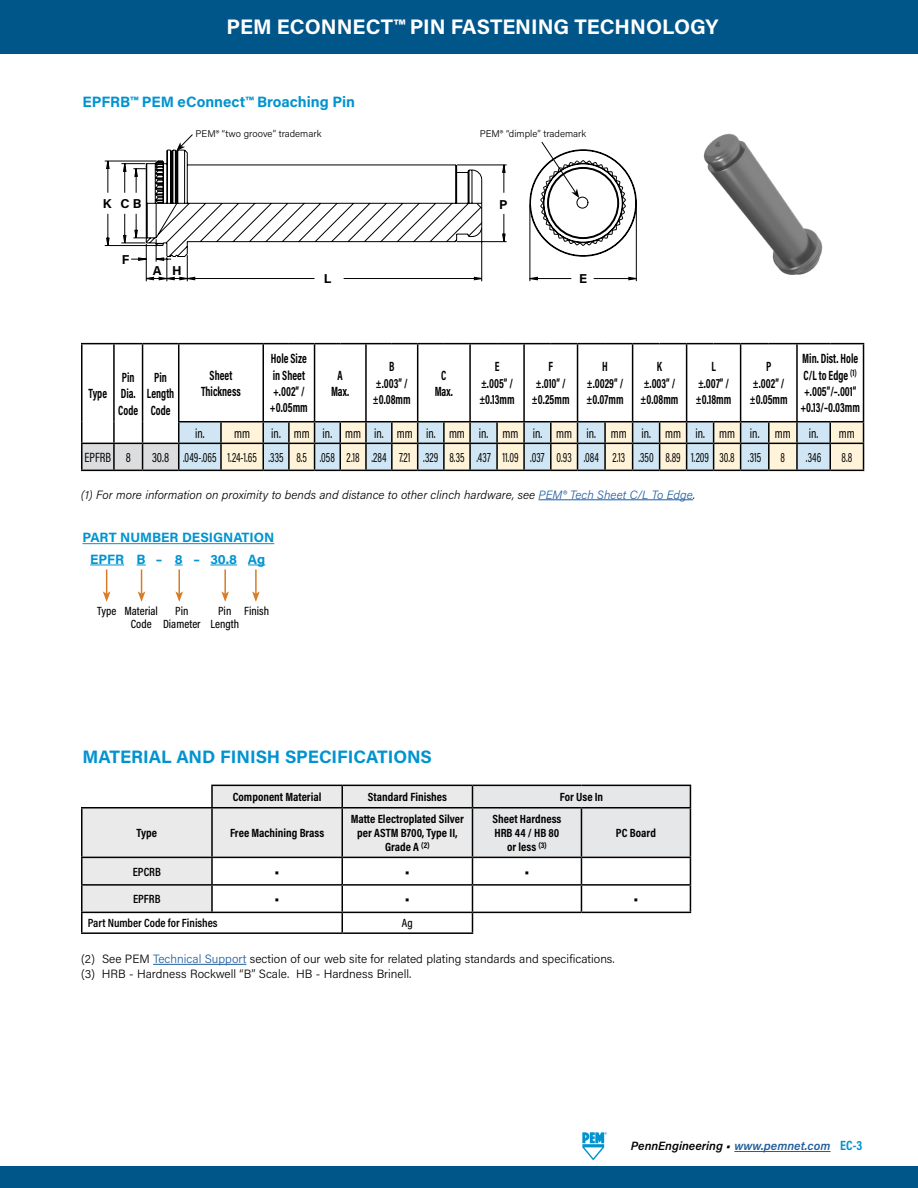
<style>
.page{position:relative;width:918px;height:1188px;background:#fff}
.page>*{position:absolute;margin:0;border:0;box-sizing:border-box;transform-origin:0 0}
.t1{font:700 21px "Acumin Pro";color:#fff}
.t2{font:700 18px "Acumin Pro";color:#0093d0}
.t3{font:700 15px "Acumin Pro";color:#0093d0}
.t4{font:700 13.5px/16.2px "Acumin Pro Cond";color:#000;text-align:center;scale:.8 1}
.t5{font:13.5px "Acumin Pro Cond";color:#000;scale:.9 1}
.t6{font:700 13.5px "Acumin Pro";color:#0093d0}
.t7{font:13.5px "Acumin Pro Cond";color:#000;scale:.8 1}
.t8{font:700 12.9px "Acumin Pro";color:#000}
.t9{font:700 12px/14.4px "Acumin Pro Cond";color:#000;text-align:center}
.t10{font:300 12px/14.4px "Acumin Pro";color:#000}
.t11{font:italic 300 12px "Acumin Pro";color:#000}
.t12{font:500 12px/12.8px "Acumin Pro Cond";color:#000;text-align:center}
.t13{font:600 12px "Acumin Pro Cond";color:#000}
.t14{font:italic 600 12px "Acumin Pro";color:#000}
.t15{font:700 12px "Acumin Pro";color:#000}
.t16{font:300 9.75px "Acumin Pro";color:#000}
.s1{color:#215e9e}
.s2{font-family:"Acumin Pro Cond";font-weight:700;font-style:normal;font-size:13.5px;color:#0093d0}
</style>
<div class="page">
<div style="left:0;top:1167px;width:918px;height:21px;background:#005589"></div>
<hr style="left:734px;top:1151px;width:97px;height:1px;background:#215e9e">
<svg style="left:582px;top:1132px;width:25px;height:28px"></svg>
<div style="left:0;top:0;width:918px;height:54px;background:#005589"></div>
<hr style="left:538px;top:499px;width:155px;height:1px;background:#215e9e">
<svg style="left:103px;top:570px;width:7px;height:32px"></svg>
<hr style="left:255px;top:570px;width:2px;height:24px;background:#d97c27">
<svg style="left:252px;top:591px;width:8px;height:11px"></svg>
<hr style="left:83px;top:543px;width:191px;height:1px;background:#0093d0">
<hr style="left:224px;top:570px;width:2px;height:24px;background:#d97c27">
<svg style="left:221px;top:591px;width:8px;height:11px"></svg>
<hr style="left:90px;top:565px;width:34px;height:1px;background:#0093d0">
<svg style="left:137px;top:565px;width:9px;height:37px"></svg>
<svg style="left:175px;top:565px;width:8px;height:37px"></svg>
<svg style="left:210px;top:565px;width:27px;height:1px"></svg>
<svg style="left:248px;top:565px;width:17px;height:1px"></svg>
<hr style="left:81px;top:343px;width:33px;height:1px;background:#000">
<hr style="left:81px;top:344px;width:1px;height:78px;background:#000">
<svg style="left:114px;top:343px;width:29px;height:1px"></svg>
<hr style="left:113px;top:344px;width:2px;height:78px;background:#000">
<hr style="left:143px;top:343px;width:36px;height:1px;background:#000">
<hr style="left:142px;top:344px;width:1px;height:78px;background:#000">
<hr style="left:179px;top:343px;width:42px;height:1px;background:#000">
<hr style="left:178px;top:344px;width:1px;height:77px;background:#000">
<hr style="left:221px;top:343px;width:42px;height:1px;background:#000">
<hr style="left:262px;top:344px;width:2px;height:77px;background:#000">
<hr style="left:314px;top:344px;width:1px;height:77px;background:#000">
<hr style="left:365px;top:344px;width:2px;height:77px;background:#000">
<hr style="left:417px;top:344px;width:1px;height:77px;background:#000">
<hr style="left:469px;top:344px;width:2px;height:77px;background:#000">
<hr style="left:523px;top:344px;width:2px;height:77px;background:#000">
<hr style="left:577px;top:344px;width:1px;height:77px;background:#000">
<hr style="left:632px;top:344px;width:1px;height:77px;background:#000">
<hr style="left:686px;top:344px;width:1px;height:77px;background:#000">
<hr style="left:740px;top:344px;width:1px;height:77px;background:#000">
<svg style="left:263px;top:343px;width:534px;height:1px"></svg>
<hr style="left:797px;top:343px;width:33px;height:1px;background:#000">
<hr style="left:796px;top:344px;width:2px;height:77px;background:#000">
<hr style="left:830px;top:343px;width:34px;height:1px;background:#000">
<hr style="left:863px;top:344px;width:1px;height:77px;background:#000">
<svg style="left:81px;top:421px;width:783px;height:50px;background:#ced3ce"></svg>
<hr style="left:797px;top:470px;width:33px;height:1px;background:#000">
<hr style="left:830px;top:470px;width:34px;height:1px;background:#000">
<hr style="left:153px;top:964px;width:93px;height:1px;background:#215e9e">
<svg style="left:82px;top:786px;width:390px;height:126px;fill:#eaeaea"></svg>
<hr style="left:211px;top:785px;width:131px;height:1px;background:#000">
<hr style="left:211px;top:786px;width:2px;height:21px;background:#000">
<hr style="left:342px;top:785px;width:130px;height:1px;background:#000">
<hr style="left:341px;top:786px;width:2px;height:21px;background:#000">
<hr style="left:81px;top:807px;width:131px;height:2px;background:#000">
<hr style="left:81px;top:809px;width:1px;height:48px;background:#000">
<hr style="left:212px;top:807px;width:130px;height:2px;background:#000">
<hr style="left:211px;top:809px;width:2px;height:48px;background:#000">
<hr style="left:342px;top:807px;width:130px;height:2px;background:#000">
<hr style="left:341px;top:809px;width:2px;height:48px;background:#000">
<hr style="left:81px;top:857px;width:131px;height:1px;background:#000">
<hr style="left:212px;top:857px;width:130px;height:1px;background:#000">
<hr style="left:211px;top:858px;width:2px;height:26px;background:#000">
<hr style="left:342px;top:857px;width:130px;height:1px;background:#000">
<hr style="left:341px;top:858px;width:2px;height:26px;background:#000">
<hr style="left:81px;top:884px;width:131px;height:2px;background:#000">
<hr style="left:212px;top:884px;width:130px;height:2px;background:#000">
<hr style="left:211px;top:886px;width:2px;height:26px;background:#000">
<hr style="left:342px;top:884px;width:130px;height:2px;background:#000">
<hr style="left:341px;top:886px;width:2px;height:26px;background:#000">
<hr style="left:81px;top:912px;width:131px;height:1px;background:#000">
<svg style="left:81px;top:858px;width:1px;height:74px"></svg>
<hr style="left:212px;top:912px;width:130px;height:1px;background:#000">
<hr style="left:342px;top:912px;width:130px;height:1px;background:#000">
<svg style="left:341px;top:913px;width:2px;height:19px"></svg>
<svg style="left:472px;top:785px;width:219px;height:147px"></svg>
<hr style="left:581px;top:912px;width:110px;height:1px;background:#000">
<hr style="left:81px;top:932px;width:131px;height:2px;background:#000">
<hr style="left:212px;top:932px;width:130px;height:2px;background:#000">
<hr style="left:342px;top:932px;width:131px;height:2px;background:#000">
<img style="left:703px;top:133px;width:120px;height:142px">
<svg style="left:105px;top:161px;width:532px;height:121px"></svg>
<svg style="left:155px;top:134px;width:471px;height:112px"></svg>
<h1 class="t1" style="left:227px;top:12px;width:493px">PEM ECONNECT™ PIN FASTENING TECHNOLOGY</h1>
<p class="t3" style="left:82px;top:91px;width:274px">EPFRB™ PEM eConnect™ Broaching Pin</p>
<p class="t16" style="left:196px;top:127px;width:127px">PEM® “two groove” trademark</p>
<p class="t16" style="left:480px;top:127px;width:108px">PEM® “dimple” trademark</p>
<p class="t8" style="left:103px;top:195px;width:40px">K CB</p>
<p class="t8" style="left:122px;top:251px;width:9px">F</p>
<p class="t8" style="left:153px;top:262px;width:30px">A H</p>
<p class="t8" style="left:324px;top:270px;width:9px">L</p>
<p class="t8" style="left:499px;top:195px;width:10px">P</p>
<p class="t8" style="left:579px;top:270px;width:9px">E</p>
<p class="t4" style="left:89px;top:385px;width:25px">Type</p>
<p class="t4" style="left:118px;top:369px;width:26px;text-align:left">Pin<br>Dia.<br>Code</p>
<p class="t4" style="left:147px;top:369px;width:36px">Pin<br>Length<br>Code</p>
<p class="t4" style="left:201px;top:366px;width:51px">Sheet<br>Thickness</p>
<p class="t4" style="left:270px;top:350px;width:49px;text-align:left">Hole Size in Sheet +.002” / +0.05mm</p>
<p class="t4" style="left:331px;top:366px;width:24px">A<br>Max.</p>
<p class="t4" style="left:373px;top:358px;width:49px">B<br>±.003” / ±0.08mm</p>
<p class="t4" style="left:435px;top:366px;width:24px">C<br>Max.</p>
<p class="t4" style="left:479px;top:358px;width:46px">E<br>±.005” / ±0.13mm</p>
<p class="t4" style="left:532px;top:358px;width:48px">F<br>±.010” / ±0.25mm</p>
<p class="t4" style="left:587px;top:358px;width:48px">H ±.0029” / ±0.07mm</p>
<p class="t4" style="left:641px;top:358px;width:49px">K<br>±.003” / ±0.08mm</p>
<p class="t4" style="left:696px;top:358px;width:46px">L<br>±.007” / ±0.18mm</p>
<p class="t4" style="left:750px;top:358px;width:49px">P<br>±.002” / ±0.05mm</p>
<p class="t4" style="left:800px;top:350px;width:76px;text-align:left">Min. Dist. Hole<br>C/L to Edge <sup>(1) </sup>+.005”/–.001” +0.13/–0.03mm</p>
<p class="t5" style="left:195px;top:424px;width:63px">in. mm</p>
<p class="t5" style="left:271px;top:424px;width:579px">in. mm in. mm in. mm in. mm in. mm in. mm in. mm in. mm in. mm in. mm</p>
<p class="t5" style="left:809px;top:424px;width:53px">in. mm</p>
<p class="t5" style="left:85px;top:448px;width:53px">EPFRB 8</p>
<p class="t5" style="left:152px;top:448px;width:679px">30.8 .049-.065 1.24-1.65 .335 8.5 .058 2.18 .284 7.21 .329 8.35 .437 11.09 .037 0.93 .084 2.13 .350 8.89 1.209 30.8 .315</p>
<p class="t7" style="left:781px;top:448px;width:7px">8</p>
<p class="t7" style="left:806px;top:448px;width:21px">.346</p>
<p class="t7" style="left:842px;top:448px;width:15px">8.8</p>
<p class="t11" style="left:81px;top:486px;width:616px">(1) For more information on proximity to bends and distance to other clinch hardware, see <span class="s1">PEM® Tech Sheet C/L To Edge</span>.</p>
<p class="t6" style="left:83px;top:528px;width:193px">PART NUMBER DESIGNATION</p>
<p class="t6" style="left:90px;top:549px;width:177px">EPFR B – 8 – 30.8 Ag</p>
<p class="t12" style="left:124px;top:605px;width:35px">Material<br>Code</p>
<p class="t12" style="left:163px;top:605px;width:39px">Pin<br>Diameter</p>
<p class="t12" style="left:210px;top:605px;width:30px">Pin<br>Length</p>
<p class="t12" style="left:97px;top:605px;width:21px">Type</p>
<p class="t12" style="left:244px;top:605px;width:26px">Finish</p>
<h2 class="t2" style="left:82px;top:744px;width:351px">MATERIAL AND FINISH SPECIFICATIONS</h2>
<p class="t9" style="left:233px;top:789px;width:90px">Component Material</p>
<p class="t9" style="left:368px;top:789px;width:81px">Standard Finishes</p>
<p class="t9" style="left:560px;top:789px;width:45px">For Use In</p>
<p class="t9" style="left:137px;top:825px;width:22px">Type</p>
<p class="t9" style="left:230px;top:825px;width:96px">Free Machining Brass</p>
<p class="t9" style="left:351px;top:811px;width:114px">Matte Electroplated Silver per ASTM B700, Type II,<br>Grade A <sup>(2)</sup></p>
<p class="t9" style="left:492px;top:811px;width:71px">Sheet Hardness<br>HRB 44 / HB 80 or less <sup>(3)</sup></p>
<p class="t9" style="left:616px;top:825px;width:41px">PC Board</p>
<p class="t13" style="left:133px;top:864px;width:30px">EPCRB</p>
<p class="t15" style="left:275px;top:863px;width:7px">•</p>
<p class="t15" style="left:405px;top:863px;width:7px">•</p>
<p class="t15" style="left:524px;top:863px;width:7px">•</p>
<p class="t13" style="left:133px;top:891px;width:29px">EPFRB</p>
<p class="t15" style="left:275px;top:890px;width:7px">•</p>
<p class="t15" style="left:405px;top:890px;width:7px">•</p>
<p class="t15" style="left:633px;top:890px;width:7px">•</p>
<p class="t13" style="left:88px;top:915px;width:131px">Part Number Code for Finishes</p>
<p class="t12" style="left:402px;top:916px;width:12px">Ag</p>
<p class="t10" style="left:81px;top:951px;width:535px">(2) See PEM <span class="s1">Technical Support</span> section of our web site for related plating standards and specifications. (3) HRB - Hardness Rockwell “B” Scale. HB - Hardness Brinell.</p>
<p class="t14" style="left:631px;top:1138px;width:233px">PennEngineering • <span class="s1">www.pemnet.com</span> <span class="s2">EC-3</span></p>
</div>
